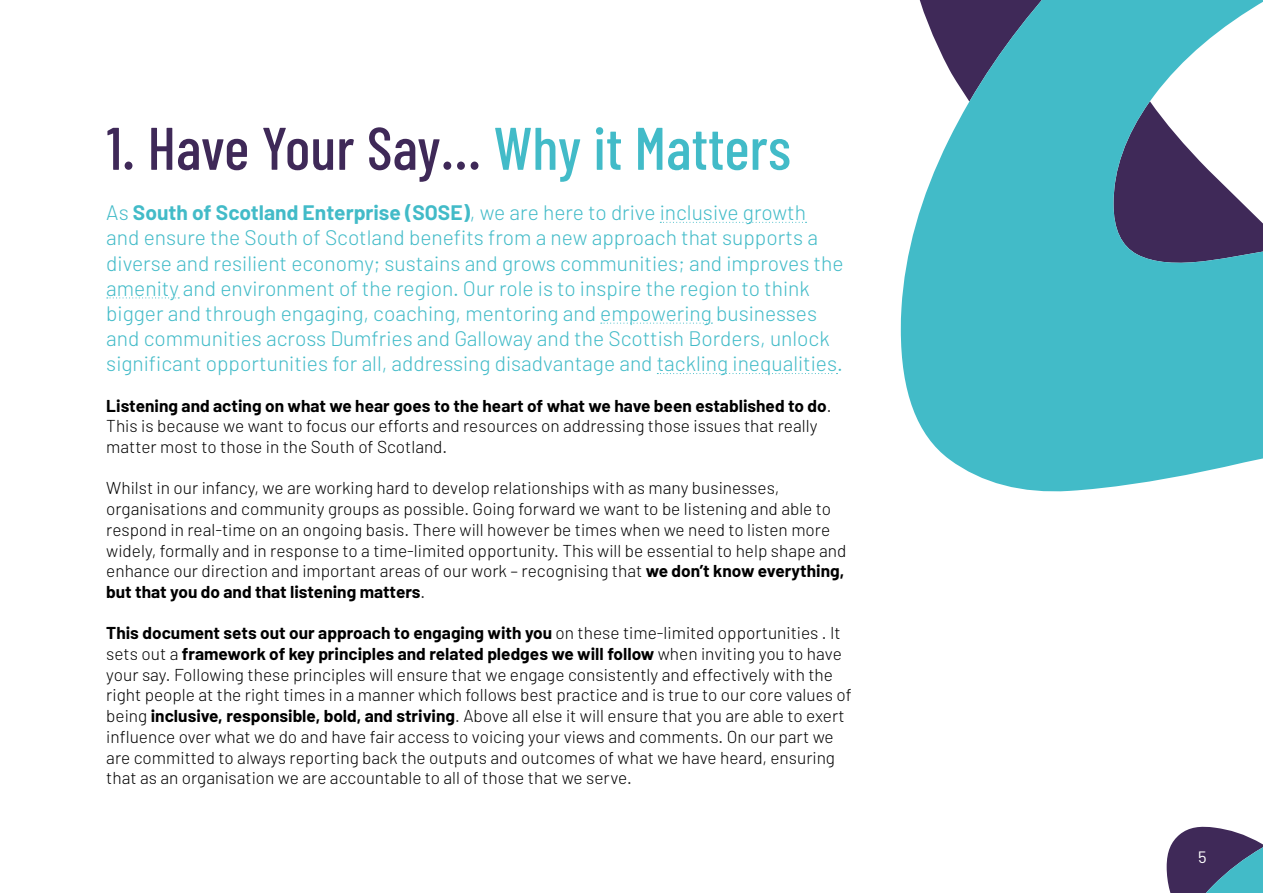
<style>
.page{position:relative;width:1263px;height:893px;background:#fff}
.page>*{position:absolute;margin:0;border:0;box-sizing:border-box;transform-origin:0 0}
.t1{font:500 60px "Barlow Condensed";color:#3f2958}
.t2{font:300 21px/25.2px "Barlow";color:#42bbc8}
.t3{font:300 17.25px/20.7px "Barlow";color:#000}
.t4{font:16.5px "Barlow";color:#fff}
.s1{color:#42bbc8}
.s2{font-weight:700}
</style>
<div class="page">
<svg style="left:1167px;top:826px;width:96px;height:67px;background:#556284"></svg>
<svg style="left:660px;top:222px;width:146px;height:1px"></svg>
<svg style="left:107px;top:297px;width:72px;height:1px"></svg>
<svg style="left:601px;top:323px;width:111px;height:1px"></svg>
<svg style="left:657px;top:373px;width:180px;height:1px"></svg>
<svg style="left:901px;top:0;width:362px;height:492px;fill:#42bbc8"></svg>
<h1 class="t1" style="left:106px;top:111px;width:686px">1. Have Your Say… <span class="s1">Why it Matters</span></h1>
<p class="t2" style="left:106px;top:200px;width:739px">As <span class="s2">South of Scotland Enterprise (SOSE)</span>, we are here to drive inclusive growth and ensure the South of Scotland benefits from a new approach that supports a diverse and resilient economy; sustains and grows communities; and improves the amenity and environment of the region. Our role is to inspire the region to think bigger and through engaging, coaching, mentoring and empowering businesses and communities across Dumfries and Galloway and the Scottish Borders, unlock significant opportunities for all, addressing disadvantage and tackling inequalities.</p>
<p class="t3" style="left:106px;top:395px;width:727px"><span class="s2">Listening and acting on what we hear goes to the heart of what we have been established to do</span>.<br>This is because we want to focus our efforts and resources on addressing those issues that really matter most to those in the South of Scotland.</p>
<p class="t3" style="left:106px;top:477px;width:742px">Whilst in our infancy, we are working hard to develop relationships with as many businesses, organisations and community groups as possible. Going forward we want to be listening and able to respond in real-time on an ongoing basis. There will however be times when we need to listen more widely, formally and in response to a time-limited opportunity. This will be essential to help shape and enhance our direction and important areas of our work – recognising that <span class="s2">we don’t know everything, but that you do and that listening matters</span>.</p>
<p class="t3" style="left:106px;top:622px;width:747px"><span class="s2">This document sets out our approach to engaging with you</span> on these time-limited opportunities . It sets out a <span class="s2">framework of key principles and related pledges we will follow</span> when inviting you to have your say. Following these principles will ensure that we engage consistently and effectively with the right people at the right times in a manner which follows best practice and is true to our core values of being <span class="s2">inclusive, responsible, bold, and striving</span>. Above all else it will ensure that you are able to exert influence over what we do and have fair access to voicing your views and comments. On our part we are committed to always reporting back the outputs and outcomes of what we have heard, ensuring that as an organisation we are accountable to all of those that we serve.</p>
<p class="t4" style="left:1198px;top:847px;width:10px">5</p>
</div>
